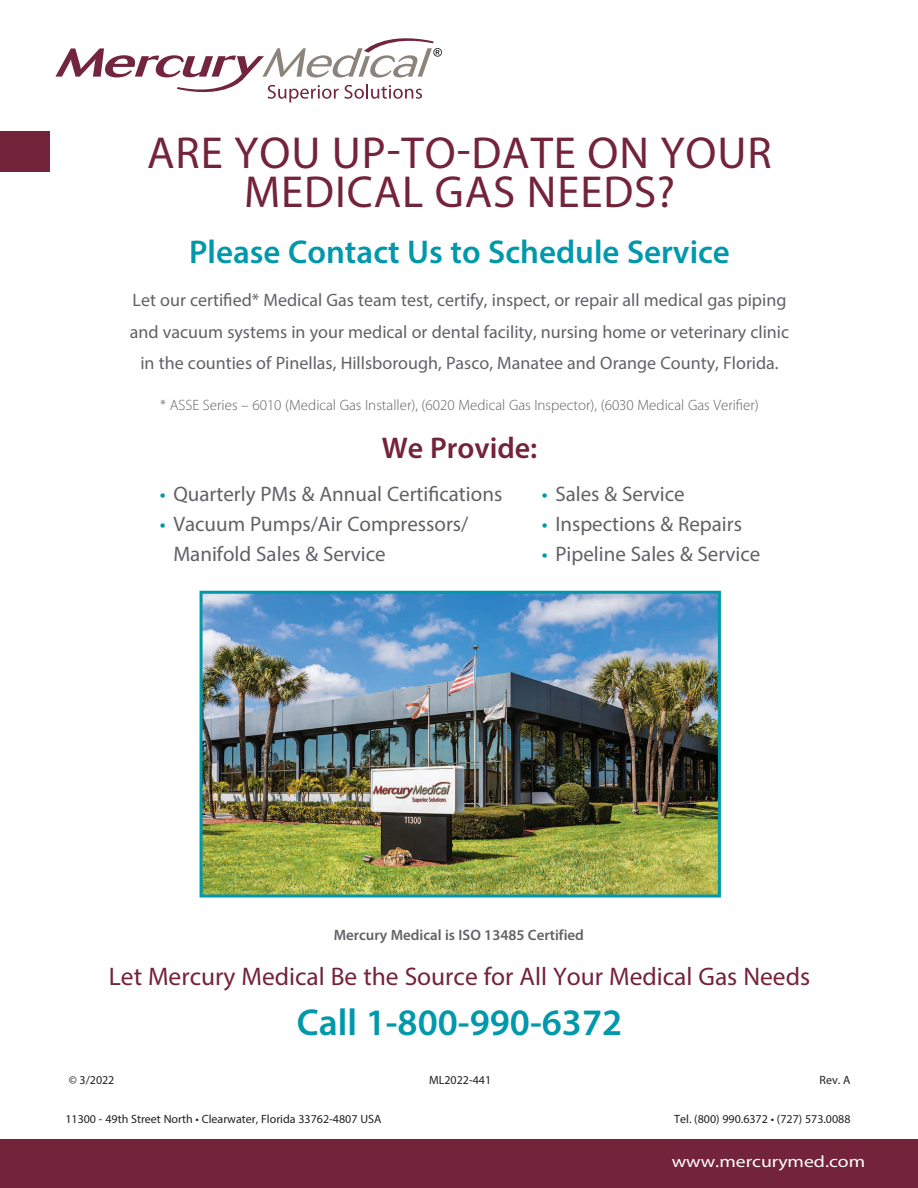
<style>
.page{position:relative;width:918px;height:1188px;background:#fff}
.page>*{position:absolute;margin:0;border:0;box-sizing:border-box;transform-origin:0 0}
.t1{font:45px/39px "Myriad Pro";letter-spacing:.02em;color:#73233a;text-align:center}
.t2{font:600 37.5px "Myriad Pro";color:#0098ab}
.t3{font:600 33px "Myriad Pro";color:#0098ab}
.t4{font:600 30px "Myriad Pro";color:#73233a}
.t5{font:25.5px "Myriad Pro";color:#73233a}
.t6{font:21px/30px "Myriad Pro";color:#626166}
.t7{font:18px/31.5px "Myriad Pro";color:#626166;text-align:center}
.t8{font:16.5px "Myriad Pro";color:#fff;scale:1.2 1}
.t9{font:300 15px "Myriad Pro";color:#626166}
.t10{font:600 15px "Myriad Pro";color:#626166}
.t11{font:12px "Myriad Pro";color:#231f20}
.s1{color:#0098ab}
</style>
<div class="page">
<svg style="left:55px;top:38px;width:387px;height:64px"></svg>
<div style="left:0;top:131px;width:50px;height:41px;background:#73233a"></div>
<div style="left:0;top:1140px;width:918px;height:48px;background:#73233a"></div>
<img style="left:204px;top:595px;width:513px;height:299px">
<div style="left:200px;top:591px;width:521px;height:307px;border:3px solid #0098ab"></div>
<h1 class="t1" style="left:147px;top:137px;width:626px">ARE YOU UP-TO-DATE ON YOUR<br>MEDICAL GAS NEEDS?</h1>
<h3 class="t3" style="left:189px;top:232px;width:542px">Please Contact Us to Schedule Service</h3>
<p class="t7" style="left:130px;top:286px;width:661px">Let our certified* Medical Gas team test, certify, inspect, or repair all medical gas piping and vacuum systems in your medical or dental facility, nursing home or veterinary clinic in the counties of Pinellas, Hillsborough, Pasco, Manatee and Orange County, Florida.</p>
<p class="t9" style="left:160px;top:396px;width:600px">* ASSE Series – 6010 (Medical Gas Installer), (6020 Medical Gas Inspector), (6030 Medical Gas Verifier)</p>
<h3 class="t4" style="left:382px;top:430px;width:157px">We Provide:</h3>
<p class="t6" style="left:160px;top:481px;width:344px"><span class="s1">•</span> Quarterly PMs &amp; Annual Certifications</p>
<p class="t6" style="left:173px;top:511px;width:297px;text-indent:-14px"><span class="s1">•</span> Vacuum Pumps/Air Compressors/<br>Manifold Sales &amp; Service</p>
<p class="t6" style="left:542px;top:481px;width:144px"><span class="s1">•</span> Sales &amp; Service</p>
<p class="t6" style="left:542px;top:511px;width:202px"><span class="s1">•</span> Inspections &amp; Repairs</p>
<p class="t6" style="left:542px;top:541px;width:220px"><span class="s1">•</span> Pipeline Sales &amp; Service</p>
<p class="t10" style="left:334px;top:926px;width:252px">Mercury Medical is ISO 13485 Certified</p>
<h3 class="t5" style="left:109px;top:967px;width:703px">Let Mercury Medical Be the Source for All Your Medical Gas Needs</h3>
<h2 class="t2" style="left:297px;top:1000px;width:327px">Call 1-800-990-6372</h2>
<p class="t11" style="left:69px;top:1075px;width:47px">© 3/2022</p>
<p class="t11" style="left:429px;top:1075px;width:64px">ML2022-441</p>
<p class="t11" style="left:820px;top:1075px;width:32px">Rev. A</p>
<p class="t11" style="left:65px;top:1115px;width:318px">11300 - 49th Street North • Clearwater, Florida 33762-4807 USA</p>
<p class="t11" style="left:674px;top:1115px;width:178px">Tel. (800) 990.6372 • (727) 573.0088</p>
<p class="t8" style="left:672px;top:1155px;width:163px">www.mercurymed.com</p>
</div>
